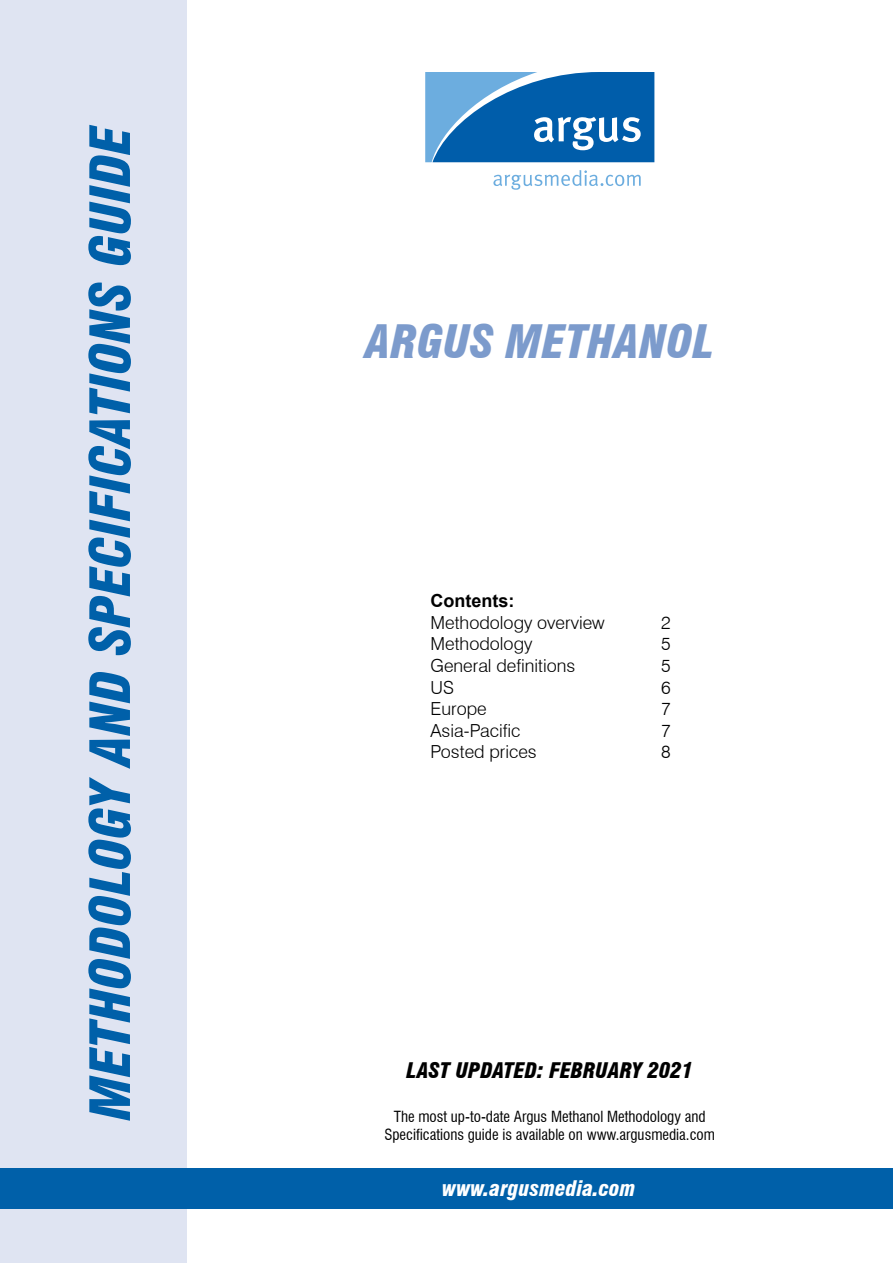
<style>
.page{position:relative;width:893px;height:1263px;background:#fff}
.page>*{position:absolute;margin:0;border:0;box-sizing:border-box;transform-origin:0 0}
.t1{font:italic 900 condensed 54px "Swiss 721 BT";color:#0060a9}
.t2{font:italic 900 condensed 45px "Swiss 721 BT";color:#7c9bcc}
.t3{font:italic 900 condensed 21px "Swiss 721 BT";color:#000}
.t4{font:italic 900 condensed 21px "Swiss 721 BT";color:#fff}
.t5{font:300 18px "Swiss 721 BT";color:#000}
.t6{font:700 18px "Arial";color:#000}
.t7{font:condensed 15px "Swiss 721 BT";color:#000}
</style>
<div class="page">
<div style="left:0;top:0;width:186px;height:1263px;background:#dfe4f2"></div>
<div style="left:0;top:1168px;width:893px;height:41px;background:#0060a9"></div>
<svg style="left:425px;top:72px;width:229px;height:90px;background:#307dbd"></svg>
<svg style="left:493px;top:170px;width:148px;height:20px"></svg>
<h1 class="t1" style="left:78px;top:1120px;width:997px;rotate:-90deg">METHODOLOGY AND SPECIFICATIONS GUIDE</h1>
<h2 class="t2" style="left:366px;top:315px;width:348px">ARGUS METHANOL</h2>
<p class="t6" style="left:431px;top:588px;width:85px">Contents:</p>
<p class="t5" style="left:431px;top:611px;width:176px">Methodology overview</p>
<p class="t5" style="left:661px;top:611px;width:11px">2</p>
<p class="t5" style="left:431px;top:633px;width:103px">Methodology</p>
<p class="t5" style="left:661px;top:633px;width:11px">5</p>
<p class="t5" style="left:431px;top:655px;width:146px">General definitions</p>
<p class="t5" style="left:661px;top:655px;width:11px">5</p>
<p class="t5" style="left:431px;top:676px;width:25px">US</p>
<p class="t5" style="left:661px;top:676px;width:11px">6</p>
<p class="t5" style="left:431px;top:698px;width:58px">Europe</p>
<p class="t5" style="left:661px;top:698px;width:11px">7</p>
<p class="t5" style="left:431px;top:719px;width:91px">Asia-Pacific</p>
<p class="t5" style="left:661px;top:719px;width:11px">7</p>
<p class="t5" style="left:431px;top:741px;width:108px">Posted prices</p>
<p class="t5" style="left:661px;top:741px;width:11px">8</p>
<h3 class="t3" style="left:406px;top:1058px;width:288px">LAST UPDATED: FEBRUARY 2021</h3>
<p class="t7" style="left:394px;top:1107px;width:313px">The most up-to-date Argus Methanol Methodology and</p>
<p class="t7" style="left:384px;top:1125px;width:332px">Specifications guide is available on www.argusmedia.com</p>
<h3 class="t4" style="left:442px;top:1176px;width:195px">WWW.ARGUSMEDIA.COM</h3>
</div>
